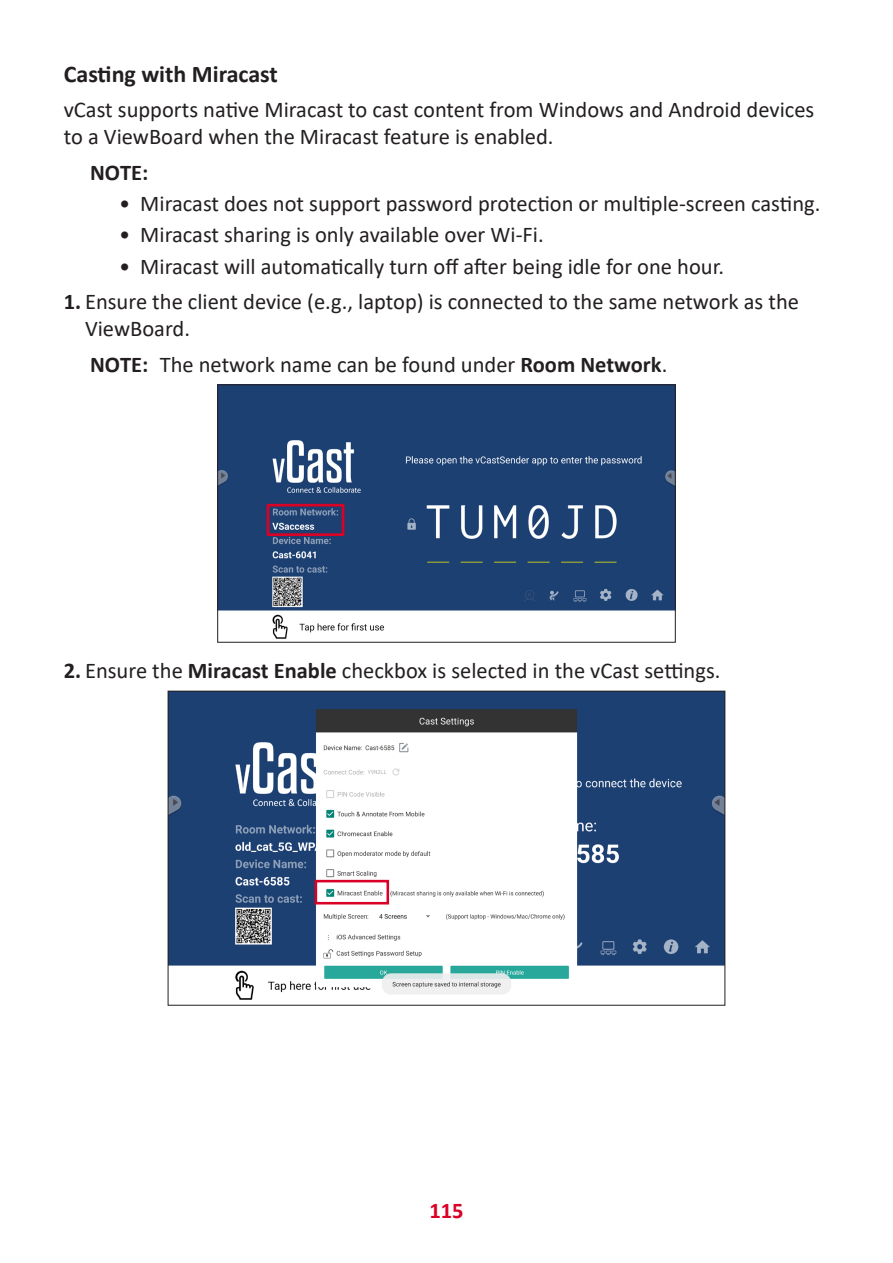
<style>
.page{position:relative;width:893px;height:1263px;background:#fff}
.page>*{position:absolute;margin:0;border:0;box-sizing:border-box;transform-origin:0 0}
.Heading_3{font:700 24px "Calibri";color:#231f20}
.Body{font:22.5px/27px "Calibri";color:#231f20}
.Note{font:22.5px "Calibri";color:#231f20}
.Note-2{font:700 22.5px "Calibri";color:#231f20}
.t1{font:700 22.5px "Calibri";color:#db0025}
.s1{font-weight:700}
</style>
<div class="page">
<img style="left:219px;top:387px;width:454px;height:252px">
<div style="left:217px;top:385px;width:458px;height:257px;border:1px solid #231f20"></div>
<div style="left:267px;top:504px;width:77px;height:32px;border:3px solid #db0025"></div>
<img style="left:170px;top:693px;width:553px;height:307px">
<div style="left:315px;top:880px;width:74px;height:24px;border:3px solid #db0025"></div>
<p class="Heading_3" style="left:64px;top:57px;width:216px">Casting with Miracast</p>
<p class="Body" style="left:64px;top:96px;width:752px">vCast supports native Miracast to cast content from Windows and Android devices to a ViewBoard when the Miracast feature is enabled.</p>
<p class="Note-2" style="left:90px;top:156px;width:60px">NOTE:</p>
<p class="Body" style="left:119px;top:190px;width:703px">• Miracast does not support password protection or multiple-screen casting.</p>
<p class="Body" style="left:119px;top:221px;width:426px">• Miracast sharing is only available over Wi-Fi.</p>
<p class="Body" style="left:119px;top:252px;width:606px">• Miracast will automatically turn off after being idle for one hour.</p>
<p class="Body" style="left:85px;top:288px;width:715px;text-indent:-21px"><span class="s1">1.</span> Ensure the client device (e.g., laptop) is connected to the same network as the<br>ViewBoard.</p>
<p class="Note" style="left:90px;top:348px;width:579px"><span class="s1">NOTE:</span> The network name can be found under <span class="s1">Room Network</span>.</p>
<p class="Body" style="left:64px;top:656px;width:658px"><span class="s1">2.</span> Ensure the <span class="s1">Miracast Enable</span> checkbox is selected in the vCast settings.</p>
<p class="t1" style="left:429px;top:1194px;width:36px">115</p>
</div>
